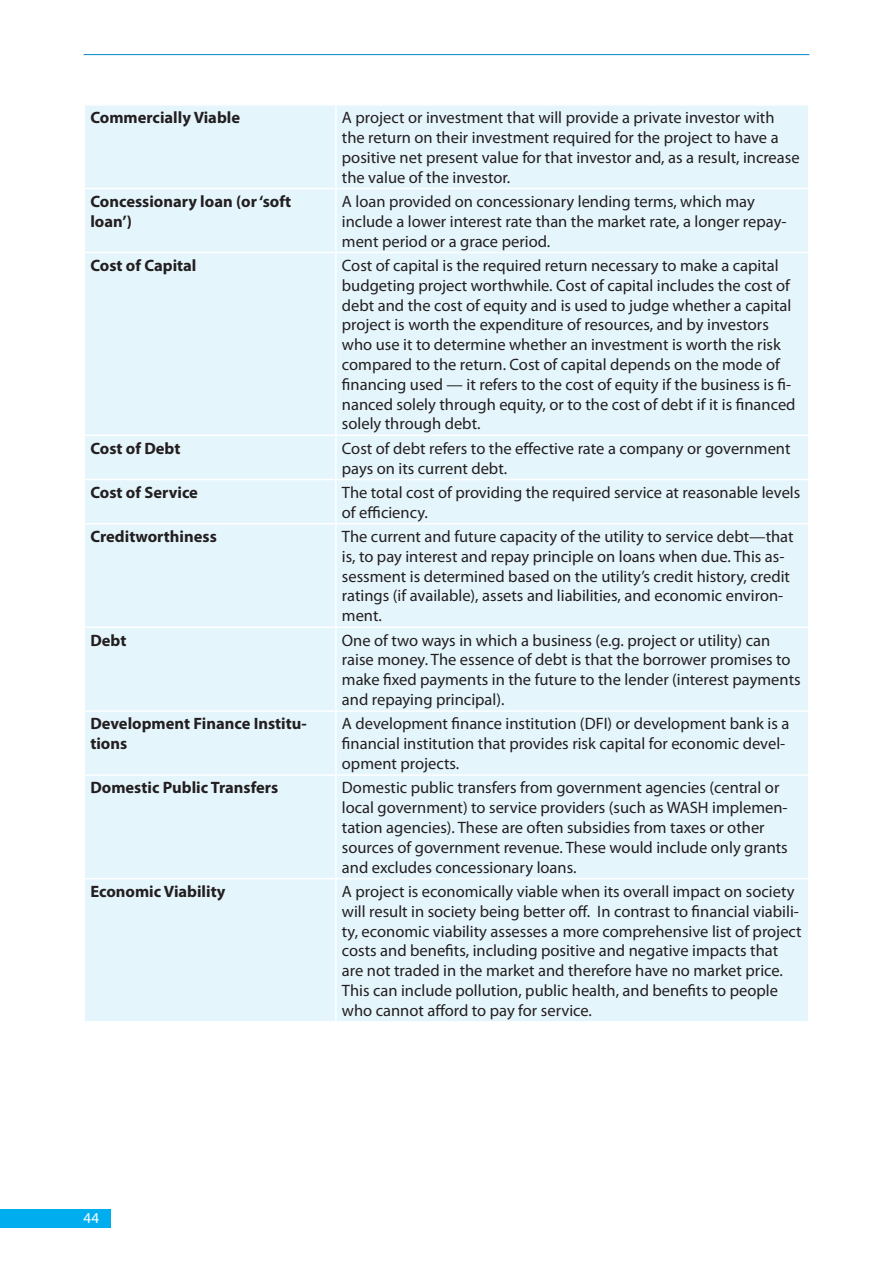
<style>
.page{position:relative;width:893px;height:1263px;background:#fff}
.page>*{position:absolute;margin:0;border:0;box-sizing:border-box;transform-origin:0 0}
.t1{font:16.5px/19.8px "Myriad Pro";color:#231f20}
.t2{font:700 16.5px/19.8px "Myriad Pro";color:#231f20}
.t3{font:15.15px "Myriad Pro";color:#fff}
</style>
<div class="page">
<div style="left:0;top:1209px;width:111px;height:19px;background:#00aeef"></div>
<hr style="left:84px;top:54px;width:725px;height:1px;background:#1f95ce">
<div style="left:85px;top:106px;width:723px;height:915px;background:#e5f5fc"></div>
<hr style="left:335px;top:106px;width:2px;height:82px;background:#fff">
<hr style="left:84px;top:188px;width:252px;height:1px;background:#fff">
<hr style="left:336px;top:188px;width:473px;height:1px;background:#fff">
<hr style="left:335px;top:189px;width:2px;height:63px;background:#fff">
<hr style="left:84px;top:252px;width:252px;height:1px;background:#fff">
<hr style="left:336px;top:252px;width:473px;height:1px;background:#fff">
<hr style="left:335px;top:253px;width:2px;height:182px;background:#fff">
<hr style="left:84px;top:435px;width:252px;height:1px;background:#fff">
<hr style="left:336px;top:435px;width:473px;height:1px;background:#fff">
<hr style="left:335px;top:436px;width:2px;height:43px;background:#fff">
<hr style="left:84px;top:479px;width:252px;height:1px;background:#fff">
<hr style="left:336px;top:479px;width:473px;height:1px;background:#fff">
<hr style="left:335px;top:480px;width:2px;height:43px;background:#fff">
<hr style="left:84px;top:523px;width:252px;height:1px;background:#fff">
<hr style="left:336px;top:523px;width:473px;height:1px;background:#fff">
<hr style="left:335px;top:524px;width:2px;height:102px;background:#fff">
<hr style="left:84px;top:626px;width:252px;height:2px;background:#fff">
<hr style="left:336px;top:626px;width:473px;height:2px;background:#fff">
<hr style="left:335px;top:628px;width:2px;height:82px;background:#fff">
<hr style="left:84px;top:710px;width:252px;height:2px;background:#fff">
<hr style="left:336px;top:710px;width:473px;height:2px;background:#fff">
<hr style="left:335px;top:712px;width:2px;height:62px;background:#fff">
<hr style="left:84px;top:774px;width:252px;height:2px;background:#fff">
<hr style="left:336px;top:774px;width:473px;height:2px;background:#fff">
<hr style="left:335px;top:776px;width:2px;height:102px;background:#fff">
<hr style="left:84px;top:878px;width:252px;height:1px;background:#fff">
<hr style="left:336px;top:878px;width:473px;height:1px;background:#fff">
<hr style="left:335px;top:879px;width:2px;height:142px;background:#fff">
<p class="t2" style="left:90px;top:108px;width:151px">Commercially Viable</p>
<p class="t1" style="left:342px;top:107px;width:459px">A project or investment that will provide a private investor with the return on their investment required for the project to have a positive net present value for that investor and, as a result, increase the value of the investor.</p>
<p class="t2" style="left:90px;top:192px;width:202px">Concessionary loan (or ‘soft loan’)</p>
<p class="t1" style="left:342px;top:191px;width:446px">A loan provided on concessionary lending terms, which may include a lower interest rate than the market rate, a longer repay&shy;ment period or a grace period.</p>
<p class="t2" style="left:90px;top:256px;width:108px">Cost of Capital</p>
<p class="t1" style="left:342px;top:255px;width:455px">Cost of capital is the required return necessary to make a capital budgeting project worthwhile. Cost of capital includes the cost of debt and the cost of equity and is used to judge whether a capital project is worth the expenditure of resources, and by investors who use it to determine whether an investment is worth the risk compared to the return. Cost of capital depends on the mode of financing used — it refers to the cost of equity if the business is fi&shy;nanced solely through equity, or to the cost of debt if it is financed solely through debt.</p>
<p class="t2" style="left:90px;top:438px;width:92px">Cost of Debt</p>
<p class="t1" style="left:342px;top:438px;width:450px">Cost of debt refers to the effective rate a company or government pays on its current debt.</p>
<p class="t2" style="left:90px;top:483px;width:109px">Cost of Service</p>
<p class="t1" style="left:342px;top:482px;width:460px">The total cost of providing the required service at reasonable levels of efficiency.</p>
<p class="t2" style="left:90px;top:527px;width:128px">Creditworthiness</p>
<p class="t1" style="left:342px;top:526px;width:453px">The current and future capacity of the utility to service debt—that is, to pay interest and repay principle on loans when due. This as&shy;sessment is determined based on the utility’s credit history, credit ratings (if available), assets and liabilities, and economic environ&shy;ment.</p>
<p class="t2" style="left:90px;top:630px;width:38px">Debt</p>
<p class="t1" style="left:342px;top:630px;width:460px">One of two ways in which a business (e.g. project or utility) can raise money. The essence of debt is that the borrower promises to make fixed payments in the future to the lender (interest payments and repaying principal).</p>
<p class="t2" style="left:90px;top:714px;width:218px">Development Finance Institu&shy;tions</p>
<p class="t1" style="left:342px;top:714px;width:449px">A development finance institution (DFI) or development bank is a financial institution that provides risk capital for economic devel&shy;opment projects.</p>
<p class="t2" style="left:90px;top:778px;width:189px">Domestic Public Transfers</p>
<p class="t1" style="left:342px;top:778px;width:447px">Domestic public transfers from government agencies (central or local government) to service providers (such as WASH implemen&shy;tation agencies). These are often subsidies from taxes or other sources of government revenue. These would include only grants and excludes concessionary loans.</p>
<p class="t2" style="left:90px;top:882px;width:137px">Economic Viability</p>
<p class="t1" style="left:342px;top:881px;width:461px">A project is economically viable when its overall impact on society will result in society being better off. In contrast to financial viabili&shy;ty, economic viability assesses a more comprehensive list of project costs and benefits, including positive and negative impacts that are not traded in the market and therefore have no market price.<br>This can include pollution, public health, and benefits to people who cannot afford to pay for service.</p>
<p class="t3" style="left:84px;top:1209px;width:17px">44</p>
</div>
